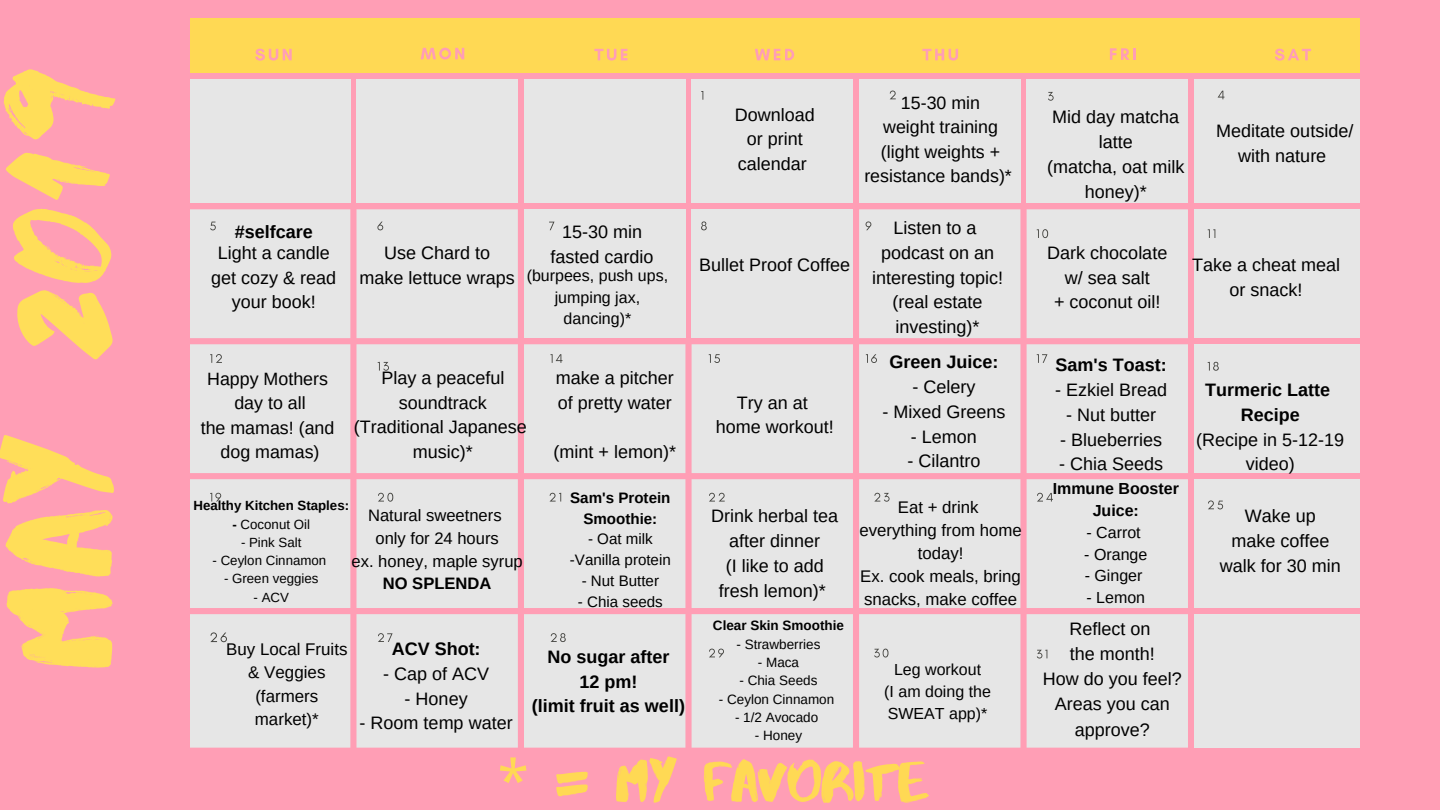
<style>
.page{position:relative;width:1440px;height:810px;background:#ff9eb5}
.page>*{position:absolute;margin:0;border:0;box-sizing:border-box;transform-origin:0 0}
.t1{font:142.3px "Abys";letter-spacing:.045em;color:#ffde59}
.t2{font:57.1px "Abys";color:#ffd954}
.t3{font:18px/24.8px "Arimo";color:#000;text-align:center}
.t4{font:700 18px/24.8px "Arimo";color:#000;text-align:center}
.t5{font:17.8px/24.5px "Arimo";color:#000;text-align:center}
.t6{font:16.9px/23.3px "Arimo";color:#000;text-align:center}
.t7{font:16.8px/23.1px "Arimo";color:#000;text-align:center}
.t8{font:16.6px/22.8px "Arimo";color:#000;text-align:center}
.t9{font:700 16.6px "Arimo";color:#000}
.t10{font:16px/21.8px "Arimo";color:#000;text-align:center}
.t11{font:700 16px/21.8px "Arimo";color:#000;text-align:center}
.t12{font:15.1px/20.8px "Arimo";color:#000;text-align:center}
.t13{font:700 15.1px/20.8px "Arimo";color:#000;text-align:center}
.t14{font:13.5px "Arimo";color:#000}
.t15{font:700 13.5px "Arimo";color:#000}
.t16{font:13.3px "Arimo";color:#000}
.t17{font:700 13.3px "Arimo";color:#000}
.s1{font-weight:700}
.s2{font-family:"Noto Sans"}
</style>
<div class="page">
<div style="left:191px;top:79px;width:159px;height:124px;background:#e6e6e6"></div>
<div style="left:356px;top:79px;width:162px;height:124px;background:#e6e6e6"></div>
<div style="left:524px;top:79px;width:161px;height:124px;background:#e6e6e6"></div>
<div style="left:524px;top:209px;width:161px;height:129px;background:#e6e6e6"></div>
<div style="left:692px;top:79px;width:161px;height:124px;background:#e6e6e6"></div>
<div style="left:692px;top:209px;width:161px;height:129px;background:#e6e6e6"></div>
<div style="left:859px;top:79px;width:161px;height:124px;background:#e6e6e6"></div>
<div style="left:1027px;top:79px;width:161px;height:124px;background:#e6e6e6"></div>
<div style="left:1194px;top:79px;width:165px;height:124px;background:#e6e6e6"></div>
<div style="left:1194px;top:209px;width:165px;height:129px;background:#e6e6e6"></div>
<div style="left:1194px;top:344px;width:165px;height:129px;background:#e6e6e6"></div>
<div style="left:1194px;top:479px;width:165px;height:129px;background:#e6e6e6"></div>
<div style="left:1194px;top:614px;width:165px;height:134px;background:#e6e6e6"></div>
<div style="left:191px;top:19px;width:1168px;height:54px;background:#ffd954"></div>
<svg style="left:255px;top:49px;width:37px;height:12px"></svg>
<svg style="left:421px;top:48px;width:43px;height:12px"></svg>
<svg style="left:594px;top:49px;width:33px;height:12px"></svg>
<svg style="left:755px;top:49px;width:39px;height:11px"></svg>
<svg style="left:922px;top:49px;width:36px;height:12px"></svg>
<svg style="left:1110px;top:48px;width:25px;height:12px"></svg>
<svg style="left:1275px;top:49px;width:36px;height:12px"></svg>
<svg style="left:890px;top:91px;width:6px;height:8px"></svg>
<svg style="left:1048px;top:92px;width:6px;height:9px"></svg>
<svg style="left:1218px;top:91px;width:6px;height:8px"></svg>
<svg style="left:701px;top:221px;width:6px;height:9px"></svg>
<div style="left:859px;top:209px;width:161px;height:129px;background:#e6e6e6"></div>
<div style="left:1027px;top:209px;width:161px;height:129px;background:#e6e6e6"></div>
<svg style="left:1208px;top:229px;width:7px;height:9px"></svg>
<div style="left:692px;top:344px;width:161px;height:129px;background:#e6e6e6"></div>
<div style="left:859px;top:344px;width:161px;height:129px;background:#e6e6e6"></div>
<div style="left:1027px;top:344px;width:161px;height:129px;background:#e6e6e6"></div>
<svg style="left:1208px;top:362px;width:11px;height:9px"></svg>
<div style="left:692px;top:479px;width:161px;height:129px;background:#e6e6e6"></div>
<div style="left:859px;top:479px;width:161px;height:129px;background:#e6e6e6"></div>
<div style="left:1027px;top:479px;width:161px;height:129px;background:#e6e6e6"></div>
<svg style="left:1208px;top:500px;width:15px;height:9px"></svg>
<div style="left:191px;top:209px;width:159px;height:129px;background:#e6e6e6"></div>
<div style="left:356px;top:209px;width:162px;height:129px;background:#e6e6e6"></div>
<svg style="left:549px;top:222px;width:6px;height:8px"></svg>
<div style="left:191px;top:344px;width:159px;height:129px;background:#e6e6e6"></div>
<div style="left:356px;top:344px;width:162px;height:129px;background:#e6e6e6"></div>
<div style="left:524px;top:344px;width:161px;height:129px;background:#e6e6e6"></div>
<div style="left:191px;top:479px;width:159px;height:129px;background:#e6e6e6"></div>
<div style="left:356px;top:479px;width:162px;height:129px;background:#e6e6e6"></div>
<div style="left:524px;top:479px;width:161px;height:129px;background:#e6e6e6"></div>
<div style="left:191px;top:614px;width:159px;height:134px;background:#e6e6e6"></div>
<div style="left:356px;top:614px;width:162px;height:134px;background:#e6e6e6"></div>
<div style="left:524px;top:614px;width:161px;height:134px;background:#e6e6e6"></div>
<div style="left:692px;top:614px;width:161px;height:134px;background:#e6e6e6"></div>
<div style="left:859px;top:614px;width:161px;height:134px;background:#e6e6e6"></div>
<div style="left:1027px;top:614px;width:161px;height:134px;background:#e6e6e6"></div>
<h1 class="t1" style="left:-26px;top:671px;width:604px;rotate:-90deg">MAY 2019</h1>
<p class="t4" style="left:235px;top:219px;width:80px">#selfcare</p>
<p class="t3" style="left:211px;top:240px;width:127px">Light a candle get cozy &amp; read your book!</p>
<p class="t5" style="left:201px;top:366px;width:135px">Happy Mothers day to all<br>the mamas! (and dog mamas)</p>
<p class="t3" style="left:360px;top:240px;width:157px">Use Chard to<br>make lettuce wraps</p>
<p class="t3" style="left:551px;top:219px;width:105px">15-30 min fasted cardio</p>
<p class="t10" style="left:527px;top:264px;width:143px">(burpees, push ups, jumping jax, dancing)*</p>
<p class="t3" style="left:354px;top:365px;width:175px">Play a peaceful soundtrack (Traditional Japanese music)*</p>
<p class="t3" style="left:556px;top:365px;width:120px;text-align:left">make a pitcher of pretty water</p>
<p class="t3" style="left:554px;top:439px;width:124px">(mint + lemon)*</p>
<p class="t17" style="left:193px;top:498px;width:157px">Healthy Kitchen Staples:</p>
<p class="t16" style="left:233px;top:517px;width:79px"><span class="s1">-</span> Coconut Oil</p>
<p class="t16" style="left:241px;top:535px;width:62px">- Pink Salt</p>
<p class="t16" style="left:213px;top:553px;width:115px">- Ceylon Cinnamon</p>
<p class="t16" style="left:224px;top:571px;width:96px">- Green veggies</p>
<p class="t16" style="left:254px;top:590px;width:37px">- ACV</p>
<p class="t8" style="left:352px;top:504px;width:173px">Natural sweetners<br>only for 24 hours<br>ex. honey, maple syrup</p>
<p class="t9" style="left:383px;top:574px;width:110px">NO SPLENDA</p>
<p class="t13" style="left:570px;top:487px;width:102px">Sam's Protein<br>Smoothie:</p>
<p class="t12" style="left:570px;top:529px;width:102px">- Oat milk -Vanilla protein</p>
<p class="t12" style="left:582px;top:570px;width:79px">- Nut Butter</p>
<p class="t12" style="left:578px;top:591px;width:86px">- Chia seeds</p>
<p class="t6" style="left:226px;top:638px;width:123px">Buy Local Fruits &amp; Veggies (farmers market)*</p>
<p class="t4" style="left:392px;top:637px;width:90px">ACV Shot:</p>
<p class="t3" style="left:383px;top:661px;width:108px">- Cap of ACV</p>
<p class="t3" style="left:405px;top:686px;width:65px">- Honey</p>
<p class="t3" style="left:360px;top:711px;width:155px">- Room temp water</p>
<p class="t4" style="left:532px;top:644px;width:155px">No sugar after<br>12 pm!<br>(limit fruit as well)</p>
<p class="t3" style="left:735px;top:102px;width:82px">Download or print calendar</p>
<p class="t5" style="left:864px;top:90px;width:149px">15-30 min<br>weight training (light weights + resistance bands)*</p>
<p class="t3" style="left:699px;top:253px;width:153px">Bullet Proof Coffee</p>
<p class="t3" style="left:716px;top:390px;width:120px">Try an at home workout!</p>
<p class="t3" style="left:872px;top:216px;width:133px">Listen to a podcast on an interesting topic! (real estate investing)*</p>
<p class="t4" style="left:889px;top:350px;width:111px">Green Juice:</p>
<p class="t3" style="left:912px;top:374px;width:65px">- Celery</p>
<p class="t3" style="left:882px;top:399px;width:125px">- Mixed Greens</p>
<p class="t3" style="left:911px;top:424px;width:68px">- Lemon</p>
<p class="t3" style="left:907px;top:449px;width:75px">- Cilantro</p>
<p class="t3" style="left:711px;top:504px;width:129px">Drink herbal tea after dinner<br>(I like to add fresh lemon)*</p>
<p class="t15" style="left:713px;top:618px;width:133px">Clear Skin Smoothie</p>
<p class="t14" style="left:737px;top:636px;width:85px">- Strawberries</p>
<p class="t14" style="left:758px;top:655px;width:43px">- Maca</p>
<p class="t14" style="left:740px;top:673px;width:79px">- Chia Seeds</p>
<p class="t14" style="left:719px;top:691px;width:117px">- Ceylon Cinnamon</p>
<p class="t14" style="left:735px;top:710px;width:85px">- 1/2 Avocado</p>
<p class="t14" style="left:755px;top:728px;width:49px">- Honey</p>
<p class="t7" style="left:859px;top:496px;width:164px">Eat + drink everything from home today!<br>Ex. cook meals, bring snacks, make coffee</p>
<p class="t10" style="left:884px;top:659px;width:108px">Leg workout<br>(I am doing the<br>SWEAT app)*</p>
<h2 class="t2" style="left:497px;top:747px;width:431px"><span class="s2">*</span> = MY FAVORITE</h2>
<p class="t3" style="left:1047px;top:105px;width:139px">Mid day matcha latte<br>(matcha, oat milk honey)*</p>
<p class="t3" style="left:1216px;top:119px;width:139px">Meditate outside/ with nature</p>
<p class="t3" style="left:1047px;top:240px;width:122px">Dark chocolate w/ sea salt<br>+ coconut oil!</p>
<p class="t3" style="left:1192px;top:253px;width:150px">Take a cheat meal or snack!</p>
<p class="t4" style="left:1055px;top:353px;width:113px">Sam's Toast:</p>
<p class="t3" style="left:1055px;top:378px;width:114px">- Ezkiel Bread</p>
<p class="t3" style="left:1066px;top:402px;width:92px">- Nut butter</p>
<p class="t3" style="left:1060px;top:427px;width:104px">- Blueberries</p>
<p class="t3" style="left:1059px;top:452px;width:106px">- Chia Seeds</p>
<p class="t11" style="left:1053px;top:478px;width:128px">Immune Booster<br>Juice:</p>
<p class="t10" style="left:1086px;top:521px;width:56px">- Carrot</p>
<p class="t10" style="left:1084px;top:543px;width:65px">- Orange</p>
<p class="t10" style="left:1085px;top:565px;width:59px">- Ginger</p>
<p class="t10" style="left:1086px;top:587px;width:60px">- Lemon</p>
<p class="t3" style="left:1043px;top:616px;width:141px;line-height:25.1px">Reflect on<br>the month!<br>How do you feel?<br>Areas you can approve?</p>
<p class="t4" style="left:1205px;top:378px;width:127px">Turmeric Latte<br>Recipe</p>
<p class="t3" style="left:1196px;top:427px;width:150px">(Recipe in 5-12-19 video)</p>
<p class="t3" style="left:1220px;top:504px;width:123px">Wake up<br>make coffee walk for 30 min</p>
</div>
